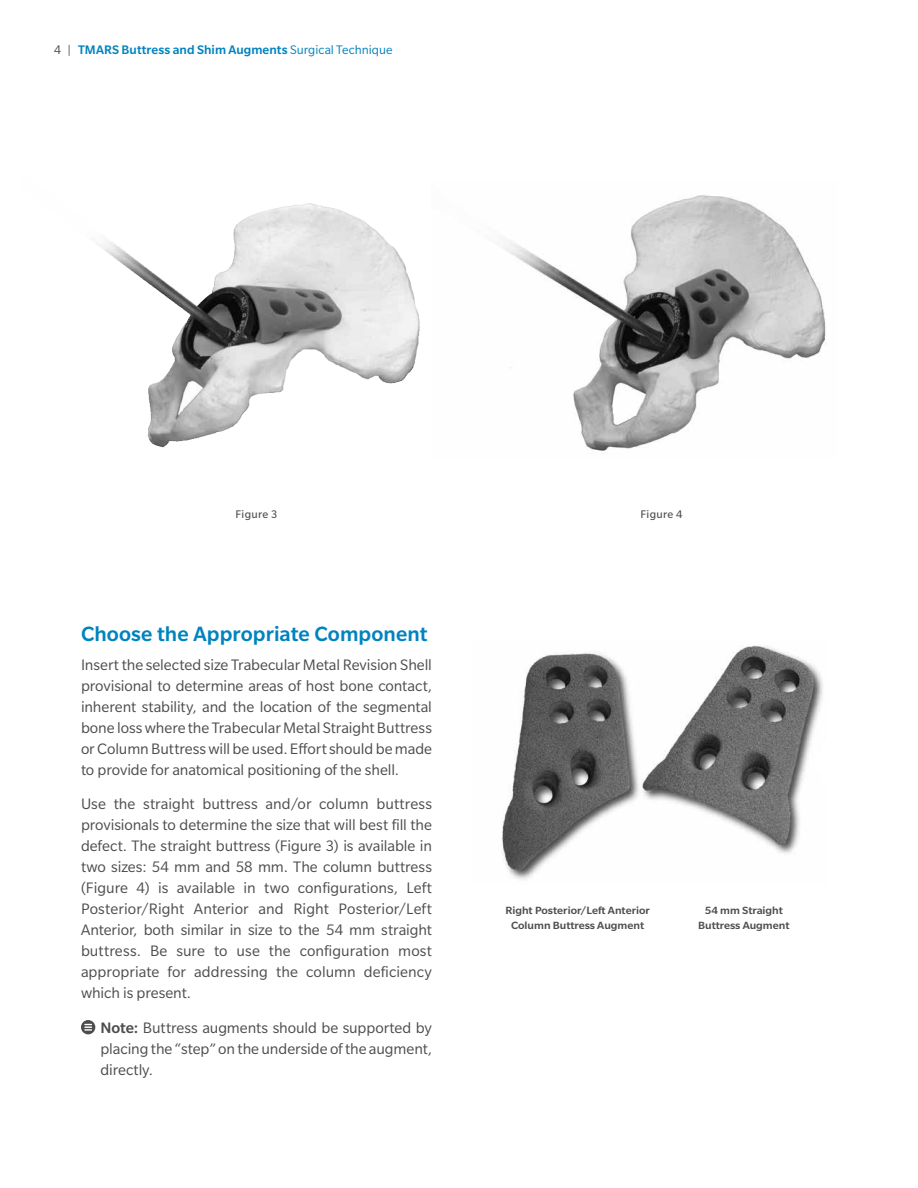
<style>
.page{position:relative;width:918px;height:1188px;background:#fff}
.page>*{position:absolute;margin:0;border:0;box-sizing:border-box;transform-origin:0 0}
.t1{font:500 22.5px "Slate Pro";letter-spacing:.005em;color:#0083bf}
.t2{font:16.5px/21px "Slate Pro";letter-spacing:-.005em;color:#4d4d4f;text-align:justify}
.t3{font:500 13.5px "Slate Pro";letter-spacing:.005em;color:#0083bf}
.t4{font:12px "Slate Pro";letter-spacing:.025em;color:#4d4d4f}
.t5{font:500 11.4px/15px "Slate Pro";color:#4d4d4f;text-align:center;scale:1.05 1}
.s1{font-weight:400;color:#4d4d4f}
.s2{font-weight:400}
.s3{font-weight:500}
</style>
<div class="page">
<svg style="left:81px;top:1020px;width:14px;height:14px"></svg>
<svg style="left:85px;top:1024px;width:6px;height:7px"></svg>
<img style="left:125px;top:266px;width:200px;height:182px">
<img style="left:503px;top:195px;width:323px;height:256px">
<img style="left:501px;top:645px;width:322px;height:235px">
<p class="t3" style="left:54px;top:42px;width:340px"><span class="s1">4 |</span> TMARS Buttress and Shim Augments <span class="s2">Surgical Technique</span></p>
<p class="t4" style="left:236px;top:507px;width:43px">Figure 3</p>
<p class="t4" style="left:641px;top:507px;width:43px">Figure 4</p>
<h1 class="t1" style="left:81px;top:621px;width:348px">Choose the Appropriate Component</h1>
<p class="t2" style="left:81px;top:654px;width:353px">Insert the selected size Trabecular Metal Revision Shell provisional to determine areas of host bone contact, inherent stability, and the location of the segmental bone loss where the Trabecular Metal Straight Buttress or Column Buttress will be used. Effort should be made to provide for anatomical positioning of the shell.</p>
<p class="t2" style="left:81px;top:794px;width:353px">Use the straight buttress and/or column buttress provisionals to determine the size that will best fill the defect. The straight buttress (Figure 3) is available in two sizes: 54 mm and 58 mm. The column buttress (Figure 4) is available in two configurations, Left Posterior/Right Anterior and Right Posterior/Left Anterior, both similar in size to the 54 mm straight buttress. Be sure to use the configuration most appropriate for addressing the column deficiency which is present.</p>
<p class="t2" style="left:101px;top:1017px;width:333px"><span class="s3">Note:</span> Buttress augments should be supported by placing the “step” on the underside of the augment, directly.</p>
<p class="t5" style="left:505px;top:903px;width:139px">Right Posterior/Left Anterior<br>Column Buttress Augment</p>
<p class="t5" style="left:698px;top:903px;width:88px">54 mm Straight<br>Buttress Augment</p>
</div>
